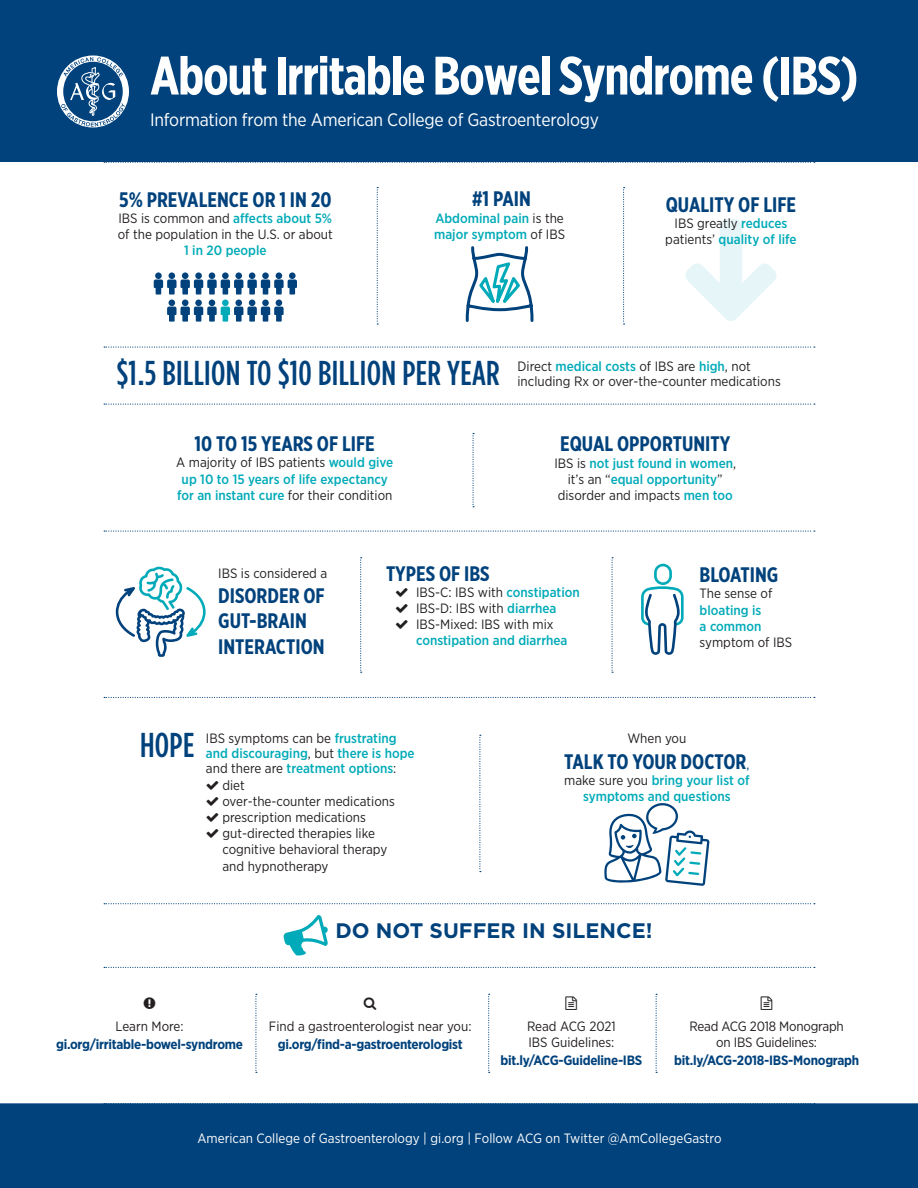
<style>
.page{position:relative;width:918px;height:1188px;background:#fff}
.page>*{position:absolute;margin:0;border:0;box-sizing:border-box;transform-origin:0 0}
.t1{font:700 54px "Gotham X Narrow";letter-spacing:-.025em;color:#fff}
.t2{font:500 34.5px "Gotham Condensed";letter-spacing:.01em;color:#01427c}
.t3{font:700 21px/25.2px "Gotham X Narrow";color:#01427c}
.t4{font:700 21px "Gotham";color:#01427c}
.t5{font:18px "Gotham Narrow";letter-spacing:-.015em;color:#fff}
.t6{font:13.5px/16.2px "Gotham Narrow";color:#231f20}
.t7{font:500 13.5px/16.2px "Gotham Narrow";color:#00aab8;text-align:center}
.t8{font:700 13.5px "Gotham Narrow";letter-spacing:-.02em;color:#01427c}
.t9{font:13.5px "Gotham Narrow";color:#fff}
.s1{font-weight:500;color:#00aab8}
.s2{font-weight:400;color:#231f20}
.s3{font-family:"Gotham Narrow";font-weight:400;font-size:13.5px}
</style>
<div class="page">
<div style="left:0;top:0;width:918px;height:162px;background:#01427c"></div>
<div style="left:0;top:1103px;width:918px;height:85px;background:#01427c"></div>
<svg style="left:104px;top:162px;width:711px;height:1px"></svg>
<svg style="left:104px;top:346px;width:711px;height:2px"></svg>
<svg style="left:479px;top:735px;width:2px;height:137px"></svg>
<svg style="left:656px;top:994px;width:1px;height:79px"></svg>
<svg style="left:488px;top:994px;width:2px;height:79px"></svg>
<svg style="left:255px;top:994px;width:2px;height:79px"></svg>
<svg style="left:104px;top:531px;width:711px;height:1px"></svg>
<svg style="left:104px;top:404px;width:711px;height:1px"></svg>
<svg style="left:104px;top:697px;width:711px;height:1px"></svg>
<svg style="left:104px;top:967px;width:711px;height:1px"></svg>
<svg style="left:104px;top:903px;width:711px;height:1px"></svg>
<svg style="left:104px;top:1103px;width:711px;height:1px"></svg>
<svg style="left:472px;top:433px;width:2px;height:74px"></svg>
<svg style="left:611px;top:557px;width:2px;height:116px"></svg>
<svg style="left:360px;top:557px;width:2px;height:116px"></svg>
<svg style="left:116px;top:566px;width:90px;height:91px"></svg>
<svg style="left:641px;top:564px;width:43px;height:91px"></svg>
<svg style="left:283px;top:915px;width:45px;height:41px"></svg>
<svg style="left:377px;top:187px;width:1px;height:138px"></svg>
<svg style="left:623px;top:187px;width:2px;height:138px"></svg>
<svg style="left:154px;top:272px;width:143px;height:50px"></svg>
<svg style="left:685px;top:219px;width:92px;height:102px"></svg>
<svg style="left:465px;top:246px;width:69px;height:76px"></svg>
<svg style="left:604px;top:803px;width:106px;height:83px"></svg>
<svg style="left:57px;top:56px;width:72px;height:71px;background:#4977a1"></svg>
<h1 class="t1" style="left:150px;top:42px;width:710px">About Irritable Bowel Syndrome (IBS)</h1>
<h3 class="t5" style="left:150px;top:109px;width:451px">Information from the American College of Gastroenterology</h3>
<h3 class="t3" style="left:119px;top:187px;width:214px">5% PREVALENCE OR 1 IN 20</h3>
<p class="t6" style="left:118px;top:210px;width:217px">IBS is common and <span class="s1">affects about 5% </span>of the population in the U.S. or about</p>
<p class="t7" style="left:184px;top:242px;width:84px">1 in 20 people</p>
<h3 class="t3" style="left:472px;top:186px;width:60px">#1 PAIN</h3>
<p class="t7" style="left:434px;top:210px;width:132px;text-align:left">Abdominal pain <span class="s2">is the </span>major symptom <span class="s2">of IBS</span></p>
<h3 class="t3" style="left:666px;top:192px;width:132px">QUALITY OF LIFE</h3>
<p class="t7" style="left:665px;top:215px;width:133px"><span class="s2">IBS greatly</span> reduces <span class="s2">patients’</span> quality of life</p>
<h2 class="t2" style="left:116px;top:354px;width:385px">$1.5 BILLION TO $10 BILLION PER YEAR</h2>
<p class="t6" style="left:518px;top:359px;width:265px;line-height:15px">Direct <span class="s1">medical costs</span> of IBS are <span class="s1">high</span>, not including Rx or over-the-counter medications</p>
<h3 class="t3" style="left:195px;top:431px;width:182px">10 TO 15 YEARS OF LIFE</h3>
<p class="t7" style="left:176px;top:454px;width:219px"><span class="s2">A majority of IBS patients</span> would give up 10 to 15 years of life expectancy for an instant cure <span class="s2">for their condition</span></p>
<h3 class="t3" style="left:560px;top:431px;width:172px">EQUAL OPPORTUNITY</h3>
<p class="t7" style="left:554px;top:455px;width:183px"><span class="s2">IBS is</span> not just found in women<span class="s2">, it’s an “</span>equal opportunity<span class="s2">” disorder and impacts</span> men too</p>
<p class="t6" style="left:218px;top:565px;width:110px">IBS is considered a</p>
<h3 class="t3" style="left:218px;top:583px;width:108px">DISORDER OF<br>GUT-BRAIN<br>INTERACTION</h3>
<h3 class="t3" style="left:386px;top:560px;width:105px">TYPES OF IBS</h3>
<p class="t6" style="left:416px;top:584px;width:165px">IBS-C: IBS with <span class="s1">constipation<br></span>IBS-D: IBS with <span class="s1">diarrhea<br></span>IBS-Mixed: IBS with mix</p>
<p class="t7" style="left:416px;top:632px;width:153px">constipation and diarrhea</p>
<h3 class="t3" style="left:700px;top:562px;width:80px">BLOATING</h3>
<p class="t6" style="left:700px;top:585px;width:74px">The sense of</p>
<p class="t7" style="left:700px;top:602px;width:63px;text-align:left">bloating is a common</p>
<p class="t6" style="left:700px;top:634px;width:94px">symptom of IBS</p>
<h2 class="t2" style="left:140px;top:726px;width:56px">HOPE</h2>
<p class="t6" style="left:206px;top:730px;width:192px">IBS symptoms can be <span class="s1">frustrating</span></p>
<p class="t7" style="left:206px;top:745px;width:210px">and discouraging<span class="s2">, but</span> there is hope</p>
<p class="t7" style="left:206px;top:760px;width:192px"><span class="s2">and there are</span> treatment options<span class="s2">:</span></p>
<p class="t6" style="left:222px;top:777px;width:24px">diet</p>
<p class="t6" style="left:222px;top:793px;width:174px">over-the-counter medications</p>
<p class="t6" style="left:222px;top:809px;width:145px">prescription medications</p>
<p class="t6" style="left:222px;top:825px;width:154px">gut-directed therapies like</p>
<p class="t6" style="left:222px;top:841px;width:166px">cognitive behavioral therapy</p>
<p class="t6" style="left:222px;top:858px;width:108px">and hypnotherapy</p>
<p class="t6" style="left:627px;top:730px;width:61px">When you</p>
<h3 class="t3" style="left:564px;top:749px;width:187px">TALK TO YOUR DOCTOR<span class="s3">,</span></h3>
<p class="t7" style="left:564px;top:772px;width:187px"><span class="s2">make sure you</span> bring your list of symptoms and questions</p>
<h3 class="t4" style="left:335px;top:916px;width:319px">DO NOT SUFFER IN SILENCE!</h3>
<p class="t6" style="left:115px;top:1018px;width:70px">Learn More:</p>
<p class="t8" style="left:56px;top:1036px;width:189px">gi.org/irritable-bowel-syndrome</p>
<p class="t6" style="left:269px;top:1018px;width:204px">Find a gastroenterologist near you:</p>
<p class="t8" style="left:278px;top:1036px;width:186px">gi.org/find-a-gastroenterologist</p>
<p class="t6" style="left:527px;top:1018px;width:90px">Read ACG 2021<br>IBS Guidelines:</p>
<p class="t8" style="left:501px;top:1052px;width:143px">bit.ly/ACG-Guideline-IBS</p>
<p class="t6" style="left:689px;top:1018px;width:156px;text-align:center">Read ACG 2018 Monograph on IBS Guidelines:</p>
<p class="t8" style="left:674px;top:1052px;width:187px">bit.ly/ACG-2018-IBS-Monograph</p>
<p class="t9" style="left:198px;top:1130px;width:526px">American College of Gastroenterology | gi.org | Follow ACG on Twitter @AmCollegeGastro</p>
</div>
